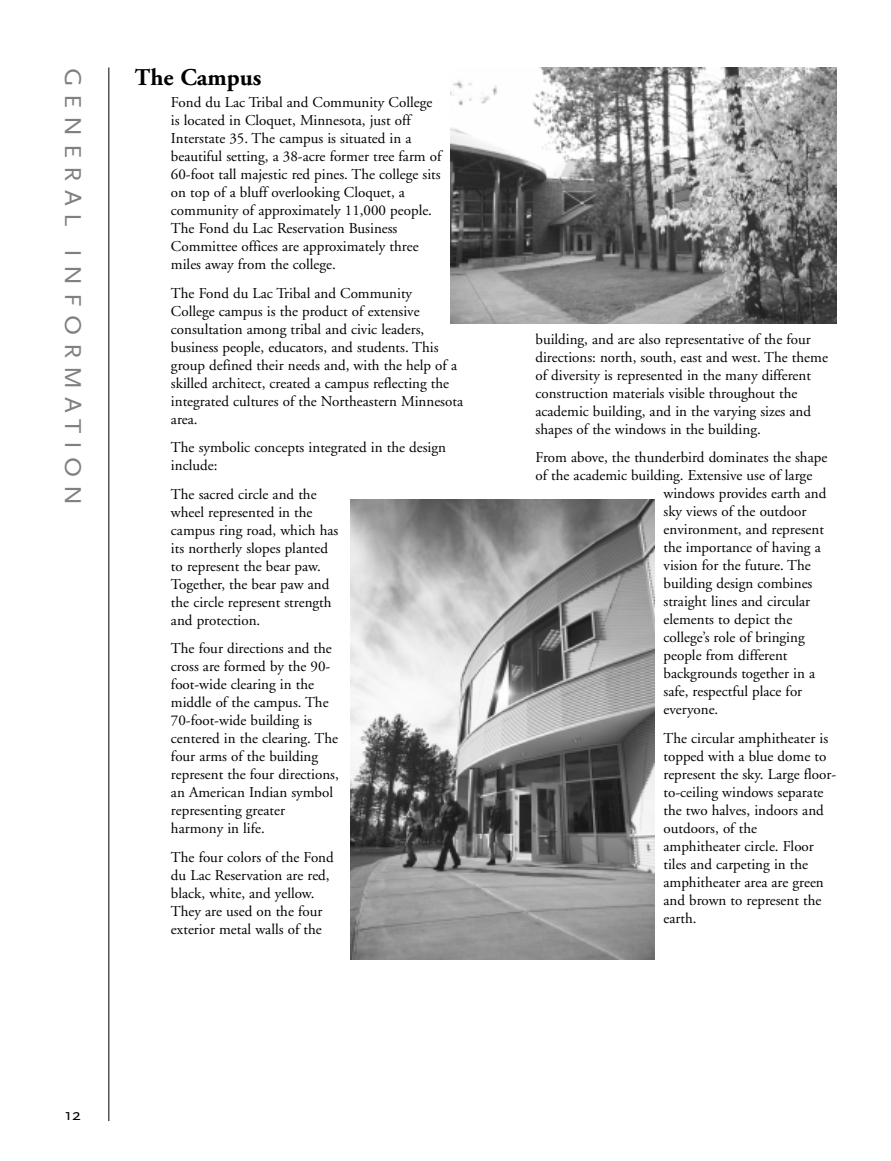
<style>
.page{position:relative;width:891px;height:1161px;background:#fff}
.page>*{position:absolute;margin:0;border:0;box-sizing:border-box;transform-origin:0 0}
.t1{font:24px "Scala Sans";letter-spacing:.3em;color:#808080;scale:1.1 1}
.t2{font:700 24px "Adobe Garamond";color:#000}
.t3{font:16.5px "Scala Sans";color:#000;scale:1.1 1}
.t4{font:15px/18px "Adobe Garamond";color:#000}
</style>
<div class="page">
<hr style="left:108px;top:68px;width:1px;height:1053px;background:#000">
<img style="left:350px;top:500px;width:305px;height:460px">
<img style="left:451px;top:68px;width:386px;height:256px">
<h1 class="t1" style="left:83px;top:68px;width:400px;rotate:90deg">GENERAL INFORMATION</h1>
<h1 class="t2" style="left:135px;top:68px;width:128px">The Campus</h1>
<p class="t4" style="left:171px;top:95px;width:272px">Fond du Lac Tribal and Community College is located in Cloquet, Minnesota, just off Interstate 35. The campus is situated in a beautiful setting, a 38-acre former tree farm of 60-foot tall majestic red pines. The college sits on top of a bluff overlooking Cloquet, a community of approximately 11,000 people.<br>The Fond du Lac Reservation Business Committee offices are approximately three miles away from the college.</p>
<p class="t4" style="left:171px;top:285px;width:294px">The Fond du Lac Tribal and Community<br>College campus is the product of extensive consultation among tribal and civic leaders, business people, educators, and students. This group defined their needs and, with the help of a skilled architect, created a campus reflecting the integrated cultures of the Northeastern Minnesota area.</p>
<p class="t4" style="left:171px;top:440px;width:277px">The symbolic concepts integrated in the design include:</p>
<p class="t4" style="left:171px;top:486px;width:169px">The sacred circle and the wheel represented in the campus ring road, which has its northerly slopes planted to represent the bear paw.<br>Together, the bear paw and the circle represent strength and protection.</p>
<p class="t4" style="left:171px;top:641px;width:169px">The four directions and the cross are formed by the 90- foot-wide clearing in the middle of the campus. The<br>70-foot-wide building is centered in the clearing. The four arms of the building represent the four directions, an American Indian symbol representing greater harmony in life.</p>
<p class="t4" style="left:171px;top:849px;width:164px">The four colors of the Fond du Lac Reservation are red, black, white, and yellow.<br>They are used on the four exterior metal walls of the</p>
<p class="t3" style="left:65px;top:1108px;width:16px">12</p>
<p class="t4" style="left:536px;top:331px;width:294px">building, and are also representative of the four directions: north, south, east and west. The theme of diversity is represented in the many different construction materials visible throughout the academic building, and in the varying sizes and shapes of the windows in the building.</p>
<p class="t4" style="left:536px;top:450px;width:293px">From above, the thunderbird dominates the shape</p>
<p class="t4" style="left:536px;top:468px;width:278px">of the academic building. Extensive use of large</p>
<p class="t4" style="left:664px;top:486px;width:164px">windows provides earth and</p>
<p class="t4" style="left:664px;top:504px;width:144px">sky views of the outdoor</p>
<p class="t4" style="left:664px;top:522px;width:162px">environment, and represent</p>
<p class="t4" style="left:664px;top:540px;width:159px">the importance of having a</p>
<p class="t4" style="left:664px;top:558px;width:149px">vision for the future. The</p>
<p class="t4" style="left:664px;top:576px;width:150px">building design combines</p>
<p class="t4" style="left:664px;top:594px;width:148px">straight lines and circular</p>
<p class="t4" style="left:664px;top:612px;width:130px">elements to depict the</p>
<p class="t4" style="left:664px;top:630px;width:143px">college’s role of bringing</p>
<p class="t4" style="left:664px;top:648px;width:126px">people from different</p>
<p class="t4" style="left:664px;top:666px;width:153px">backgrounds together in a</p>
<p class="t4" style="left:664px;top:684px;width:140px">safe, respectful place for</p>
<p class="t4" style="left:664px;top:702px;width:56px">everyone.</p>
<p class="t4" style="left:664px;top:730px;width:174px">The circular amphitheater is topped with a blue dome to represent the sky. Large floor&shy;to-ceiling windows separate the two halves, indoors and outdoors, of the amphitheater circle. Floor tiles and carpeting in the amphitheater area are green and brown to represent the earth.</p>
</div>
